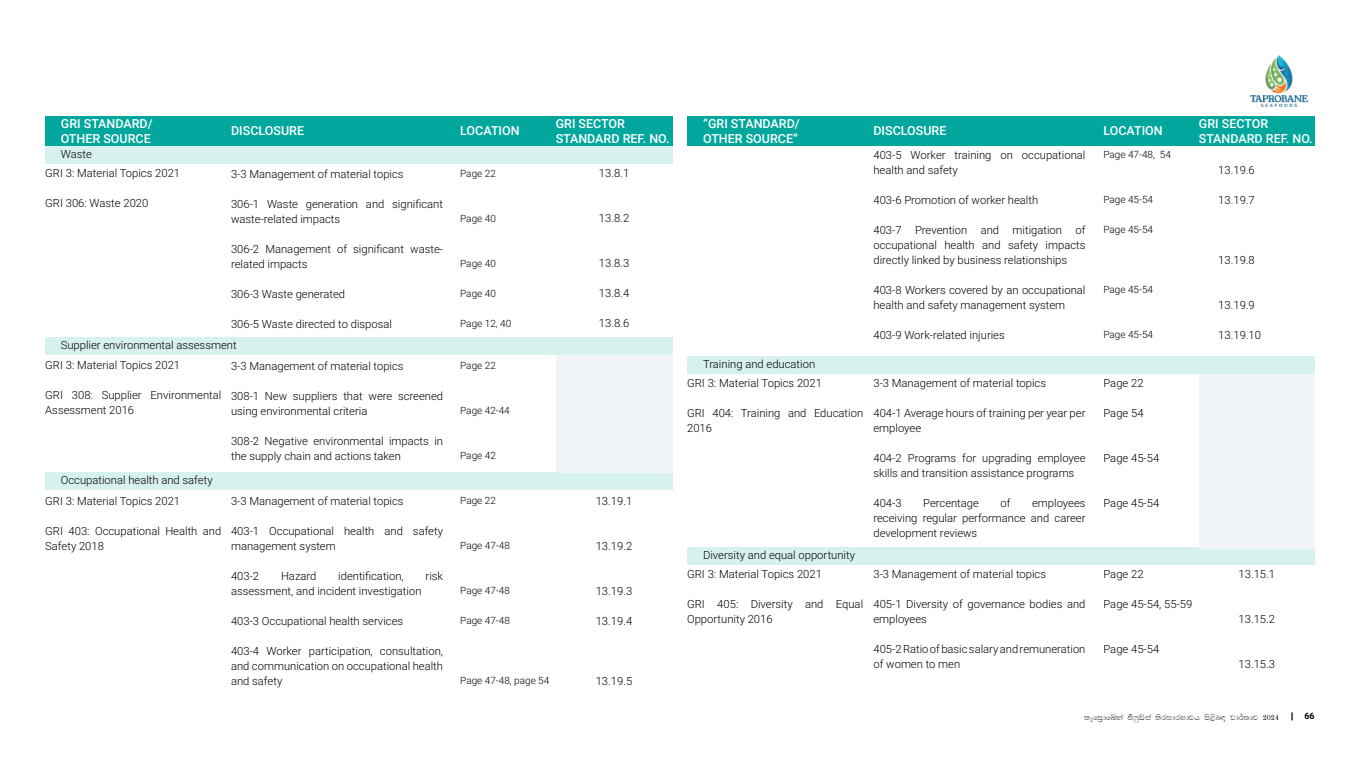
<style>
.page{position:relative;width:1360px;height:765px;background:#fff}
.page>*{position:absolute;margin:0;border:0;box-sizing:border-box;transform-origin:0 0}
.t1{font:500 12.5px/15px "Roboto";color:#fff}
.t2{font:300 11.25px/15px "Roboto";color:#000}
.t3{font:300 10px "Roboto";color:#000}
.t4{font:8.75px "Bandula Normal";color:#000}
.t5{font:700 8.75px "Roboto";color:#000}
</style>
<div class="page">
<img style="left:1249px;top:55px;width:60px;height:52px">
<svg style="left:1291px;top:713px;width:2px;height:7px"></svg>
<div style="left:45px;top:116px;width:627px;height:30px;background:#01a79d"></div>
<div style="left:687px;top:116px;width:628px;height:30px;background:#01a79d"></div>
<div style="left:45px;top:146px;width:627px;height:18px;background:#d7f1ef"></div>
<div style="left:45px;top:338px;width:627px;height:17px;background:#d7f1ef"></div>
<div style="left:687px;top:356px;width:628px;height:18px;background:#d7f1ef"></div>
<div style="left:687px;top:547px;width:628px;height:18px;background:#d7f1ef"></div>
<div style="left:45px;top:472px;width:627px;height:18px;background:#d7f1ef"></div>
<div style="left:1199px;top:374px;width:115px;height:175px;background:#f2f5f7"></div>
<div style="left:556px;top:355px;width:116px;height:117px;background:#f2f5f7"></div>
<p class="t1" style="left:61px;top:115px;width:93px">GRI STANDARD/<br>OTHER SOURCE</p>
<p class="t1" style="left:703px;top:115px;width:98px">“GRI STANDARD/<br>OTHER SOURCE”</p>
<p class="t1" style="left:556px;top:115px;width:115px">GRI SECTOR<br>STANDARD REF. NO.</p>
<p class="t1" style="left:1199px;top:115px;width:115px">GRI SECTOR<br>STANDARD REF. NO.</p>
<p class="t1" style="left:231px;top:123px;width:74px">DISCLOSURE</p>
<p class="t1" style="left:873px;top:123px;width:74px">DISCLOSURE</p>
<p class="t1" style="left:460px;top:123px;width:61px">LOCATION</p>
<p class="t1" style="left:1103px;top:123px;width:61px">LOCATION</p>
<p class="t2" style="left:61px;top:146px;width:33px">Waste</p>
<p class="t2" style="left:45px;top:165px;width:136px">GRI 3: Material Topics 2021</p>
<p class="t2" style="left:45px;top:195px;width:105px">GRI 306: Waste 2020</p>
<p class="t2" style="left:231px;top:166px;width:174px">3-3 Management of material topics</p>
<p class="t2" style="left:231px;top:196px;width:213px">306-1 Waste generation and significant waste-related impacts</p>
<p class="t2" style="left:231px;top:241px;width:213px">306-2 Management of significant waste&shy;related impacts</p>
<p class="t2" style="left:231px;top:286px;width:116px">306-3 Waste generated</p>
<p class="t2" style="left:231px;top:316px;width:162px">306-5 Waste directed to disposal</p>
<p class="t2" style="left:231px;top:358px;width:174px">3-3 Management of material topics</p>
<p class="t2" style="left:231px;top:388px;width:214px">308-1 New suppliers that were screened using environmental criteria</p>
<p class="t2" style="left:231px;top:433px;width:213px">308-2 Negative environmental impacts in the supply chain and actions taken</p>
<p class="t2" style="left:231px;top:493px;width:174px">3-3 Management of material topics</p>
<p class="t2" style="left:231px;top:523px;width:214px">403-1 Occupational health and safety management system</p>
<p class="t2" style="left:231px;top:568px;width:30px">403-2</p>
<p class="t2" style="left:281px;top:568px;width:37px">Hazard</p>
<p class="t2" style="left:338px;top:568px;width:67px">identification,</p>
<p class="t2" style="left:426px;top:568px;width:19px">risk</p>
<p class="t2" style="left:231px;top:583px;width:192px">assessment, and incident investigation</p>
<p class="t2" style="left:231px;top:613px;width:174px">403-3 Occupational health services</p>
<p class="t2" style="left:231px;top:643px;width:214px;text-align:justify">403-4 Worker participation, consultation, and communication on occupational health and safety</p>
<p class="t2" style="left:61px;top:337px;width:177px">Supplier environmental assessment</p>
<p class="t2" style="left:45px;top:357px;width:136px">GRI 3: Material Topics 2021</p>
<p class="t2" style="left:45px;top:387px;width:178px">GRI 308: Supplier Environmental<br>Assessment 2016</p>
<p class="t2" style="left:61px;top:472px;width:153px">Occupational health and safety</p>
<p class="t2" style="left:45px;top:493px;width:136px">GRI 3: Material Topics 2021</p>
<p class="t2" style="left:45px;top:523px;width:178px">GRI 403: Occupational Health and<br>Safety 2018</p>
<p class="t3" style="left:460px;top:167px;width:37px">Page 22</p>
<p class="t3" style="left:460px;top:212px;width:37px">Page 40</p>
<p class="t3" style="left:460px;top:257px;width:37px">Page 40</p>
<p class="t3" style="left:460px;top:287px;width:37px">Page 40</p>
<p class="t3" style="left:460px;top:317px;width:53px">Page 12, 40</p>
<p class="t3" style="left:460px;top:358px;width:37px">Page 22</p>
<p class="t3" style="left:460px;top:403px;width:51px">Page 42-44</p>
<p class="t3" style="left:460px;top:448px;width:37px">Page 42</p>
<p class="t3" style="left:460px;top:494px;width:37px">Page 22</p>
<p class="t3" style="left:460px;top:539px;width:51px">Page 47-48</p>
<p class="t3" style="left:460px;top:584px;width:51px">Page 47-48</p>
<p class="t3" style="left:460px;top:614px;width:51px">Page 47-48</p>
<p class="t3" style="left:460px;top:674px;width:91px">Page 47-48, page 54</p>
<p class="t2" style="left:599px;top:165px;width:32px">13.8.1</p>
<p class="t2" style="left:599px;top:210px;width:32px">13.8.2</p>
<p class="t2" style="left:599px;top:255px;width:32px">13.8.3</p>
<p class="t2" style="left:599px;top:285px;width:32px">13.8.4</p>
<p class="t2" style="left:599px;top:315px;width:32px">13.8.6</p>
<p class="t2" style="left:596px;top:493px;width:38px">13.19.1</p>
<p class="t2" style="left:596px;top:538px;width:38px">13.19.2</p>
<p class="t2" style="left:596px;top:583px;width:38px">13.19.3</p>
<p class="t2" style="left:596px;top:613px;width:38px">13.19.4</p>
<p class="t2" style="left:596px;top:673px;width:38px">13.19.5</p>
<p class="t2" style="left:703px;top:356px;width:114px">Training and education</p>
<p class="t2" style="left:687px;top:375px;width:136px">GRI 3: Material Topics 2021</p>
<p class="t2" style="left:687px;top:405px;width:178px">GRI 404: Training and Education<br>2016</p>
<p class="t2" style="left:703px;top:547px;width:154px">Diversity and equal opportunity</p>
<p class="t2" style="left:687px;top:566px;width:136px">GRI 3: Material Topics 2021</p>
<p class="t2" style="left:687px;top:596px;width:178px">GRI 405: Diversity and Equal<br>Opportunity 2016</p>
<p class="t2" style="left:873px;top:147px;width:213px">403-5 Worker training on occupational health and safety</p>
<p class="t2" style="left:873px;top:192px;width:166px">403-6 Promotion of worker health</p>
<p class="t2" style="left:873px;top:222px;width:214px;text-align:justify">403-7 Prevention and mitigation of occupational health and safety impacts directly linked by business relationships</p>
<p class="t2" style="left:873px;top:282px;width:213px">403-8 Workers covered by an occupational health and safety management system</p>
<p class="t2" style="left:873px;top:327px;width:133px">403-9 Work-related injuries</p>
<p class="t2" style="left:873px;top:375px;width:174px">3-3 Management of material topics</p>
<p class="t2" style="left:873px;top:405px;width:213px">404-1 Average hours of training per year per employee</p>
<p class="t2" style="left:873px;top:450px;width:214px">404-2 Programs for upgrading employee skills and transition assistance programs</p>
<p class="t2" style="left:873px;top:495px;width:30px">404-3</p>
<p class="t2" style="left:923px;top:495px;width:57px">Percentage</p>
<p class="t2" style="left:1001px;top:495px;width:12px">of</p>
<p class="t2" style="left:873px;top:495px;width:214px;text-align:justify;text-indent:159px">employees receiving regular performance and career development reviews</p>
<p class="t2" style="left:873px;top:566px;width:174px">3-3 Management of material topics</p>
<p class="t2" style="left:873px;top:596px;width:214px">405-1 Diversity of governance bodies and employees</p>
<p class="t2" style="left:873px;top:641px;width:214px">405-2 Ratio of basic salary and remuneration of women to men</p>
<p class="t3" style="left:1103px;top:147px;width:69px">Page 47-48, 54</p>
<p class="t3" style="left:1103px;top:192px;width:51px">Page 45-54</p>
<p class="t3" style="left:1103px;top:222px;width:51px">Page 45-54</p>
<p class="t3" style="left:1103px;top:282px;width:51px">Page 45-54</p>
<p class="t3" style="left:1103px;top:327px;width:51px">Page 45-54</p>
<p class="t2" style="left:1103px;top:375px;width:42px">Page 22</p>
<p class="t2" style="left:1103px;top:405px;width:42px">Page 54</p>
<p class="t2" style="left:1103px;top:450px;width:57px">Page 45-54</p>
<p class="t2" style="left:1103px;top:495px;width:57px">Page 45-54</p>
<p class="t2" style="left:1103px;top:566px;width:42px">Page 22</p>
<p class="t2" style="left:1103px;top:596px;width:90px">Page 45-54, 55-59</p>
<p class="t2" style="left:1103px;top:641px;width:57px">Page 45-54</p>
<p class="t2" style="left:1218px;top:162px;width:38px">13.19.6</p>
<p class="t2" style="left:1218px;top:192px;width:38px">13.19.7</p>
<p class="t2" style="left:1218px;top:252px;width:38px">13.19.8</p>
<p class="t2" style="left:1218px;top:297px;width:38px">13.19.9</p>
<p class="t2" style="left:1218px;top:327px;width:44px">13.19.10</p>
<p class="t2" style="left:1238px;top:566px;width:38px">13.15.1</p>
<p class="t2" style="left:1238px;top:611px;width:38px">13.15.2</p>
<p class="t2" style="left:1238px;top:656px;width:38px">13.15.3</p>
<p class="t4" style="left:1085px;top:713px;width:196px">;efm%dfíka iS*qâia ;sridrNdjh ms&lt;sn| jd¾;dj 2024</p>
<p class="t5" style="left:1304px;top:710px;width:12px">66</p>
</div>
